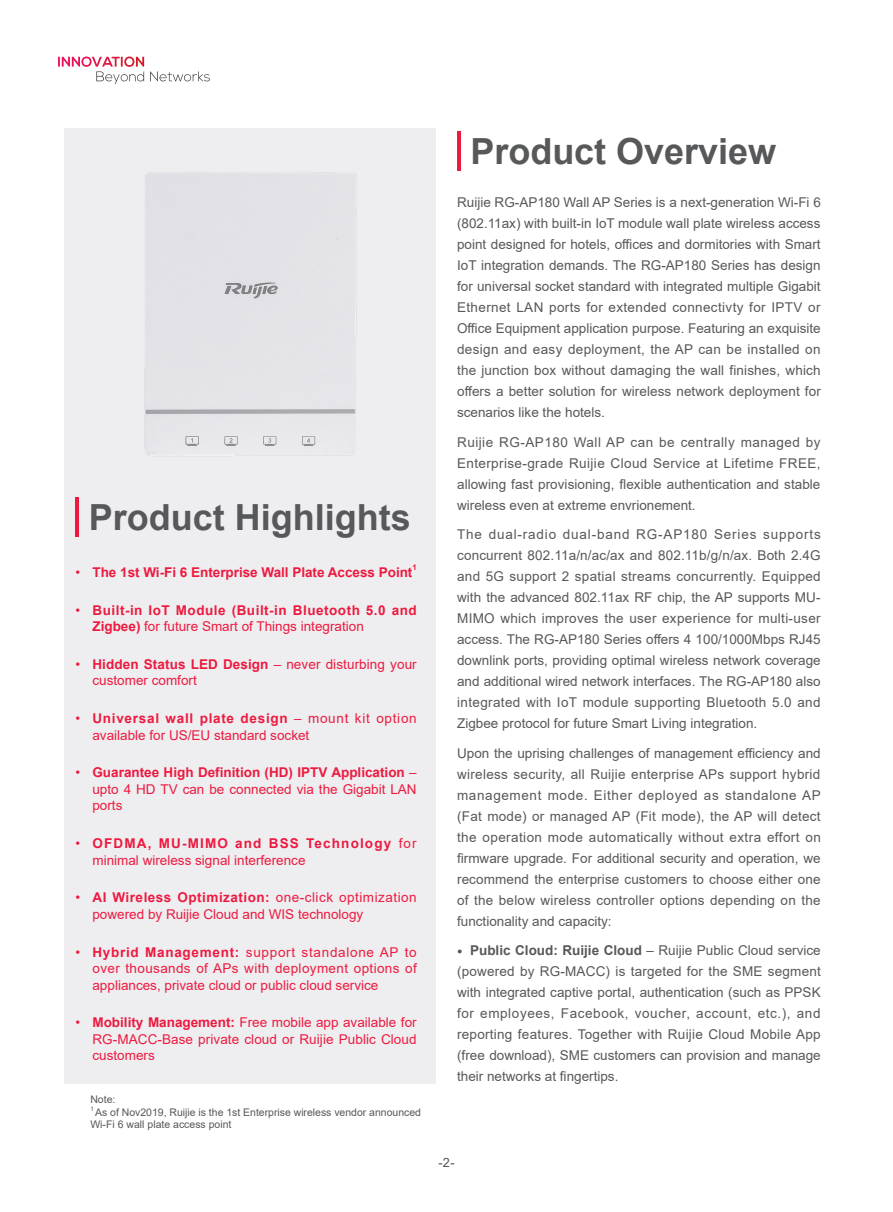
<style>
.page{position:relative;width:893px;height:1212px;background:#fff}
.page>*{position:absolute;margin:0;border:0;box-sizing:border-box;transform-origin:0 0}
.t1{font:700 36px "Arial";color:#57585a}
.t2{font:13.5px/21px "Arial";color:#57585a;text-align:justify}
.t3{font:13.5px/16.5px "Arial";color:#ed1a40}
.t4{font:700 13.5px/16.5px "Arial";letter-spacing:.04em;color:#ed1a40}
.t5{font:700 13.5px "Arial";color:#ed1a40}
.t6{font:12.75px "Arial";color:#57585a}
.t7{font:10.5px/12px "Arial";color:#57585a}
.t8{font:700 7.8px "Arial";color:#ed1a40}
.t9{font:6.15px "Arial";color:#57585a}
.s1{font-weight:400}
.s2{font-weight:700}
.s3{font-size:9px}
</style>
<div class="page">
<svg style="left:58px;top:57px;width:86px;height:27px"></svg>
<svg style="left:150px;top:71px;width:60px;height:10px"></svg>
<div style="left:65px;top:128px;width:371px;height:955px;background:#ececee"></div>
<hr style="left:75px;top:497px;width:4px;height:40px;background:#ed1a40">
<hr style="left:457px;top:132px;width:3px;height:39px;background:#ed1a40">
<div style="left:144px;top:172px;width:213px;height:284px;background:#e3e3e7"></div>
<p class="t1" style="left:89px;top:492px;width:324px">Product Highlights</p>
<p class="t5" style="left:75px;top:562px;width:338px"><span class="s1">•</span> The 1st Wi-Fi 6 Enterprise Wall Plate Access Point</p>
<p class="t8" style="left:412px;top:562px;width:6px">1</p>
<p class="t4" style="left:92px;top:602px;width:326px;text-indent:-17px"><span class="s1">•</span> Built-in IoT Module (Built-in Bluetooth 5.0 and<br>Zigbee) <span class="s1">for future Smart of Things integration</span></p>
<p class="t3" style="left:92px;top:656px;width:326px;text-indent:-17px">• <span class="s2">Hidden Status LED Design</span> – never disturbing your customer comfort</p>
<p class="t3" style="left:92px;top:710px;width:326px;text-indent:-17px">• <span class="s2">Universal wall plate design</span> – mount kit option available for US/EU standard socket</p>
<p class="t3" style="left:92px;top:764px;width:326px;text-align:justify;text-indent:-17px">• <span class="s2">Guarantee High Definition (HD) IPTV Application</span> – upto 4 HD TV can be connected via the Gigabit LAN ports</p>
<p class="t3" style="left:92px;top:835px;width:326px;text-indent:-17px">• <span class="s2">OFDMA, MU-MIMO and BSS Technology</span> for minimal wireless signal interference</p>
<p class="t3" style="left:92px;top:889px;width:326px;text-indent:-17px">• <span class="s2">AI Wireless Optimization:</span> one-click optimization powered by Ruijie Cloud and WIS technology</p>
<p class="t3" style="left:92px;top:943px;width:326px;text-align:justify;text-indent:-17px">• <span class="s2">Hybrid Management:</span> support standalone AP to over thousands of APs with deployment options of appliances, private cloud or public cloud service</p>
<p class="t3" style="left:92px;top:1014px;width:326px;text-align:justify;text-indent:-17px">• <span class="s2">Mobility Management:</span> Free mobile app available for RG-MACC-Base private cloud or Ruijie Public Cloud customers</p>
<p class="t7" style="left:90px;top:1093px;width:27px">Note:</p>
<p class="t9" style="left:90px;top:1104px;width:5px">1</p>
<p class="t7" style="left:90px;top:1106px;width:332px;text-indent:5px">As of Nov2019, Ruijie is the 1st Enterprise wireless vendor announced<br>Wi-Fi 6 wall plate access point</p>
<p class="t1" style="left:470px;top:126px;width:307px">Product Overview</p>
<p class="t2" style="left:457px;top:192px;width:365px">Ruijie RG-AP180 Wall AP Series is a next-generation Wi-Fi 6 (802.11ax) with built-in IoT module wall plate wireless access point designed for hotels, offices and dormitories with Smart IoT integration demands. The RG-AP180 Series has design for universal socket standard with integrated multiple Gigabit Ethernet LAN ports for extended connectivty for IPTV or Office Equipment application purpose. Featuring an exquisite design and easy deployment, the AP can be installed on the junction box without damaging the wall finishes, which offers a better solution for wireless network deployment for scenarios like the hotels.</p>
<p class="t2" style="left:457px;top:431px;width:365px">Ruijie RG-AP180 Wall AP can be centrally managed by Enterprise-grade Ruijie Cloud Service at Lifetime FREE, allowing fast provisioning, flexible authentication and stable wireless even at extreme envrionement.</p>
<p class="t2" style="left:457px;top:524px;width:365px">The dual-radio dual-band RG-AP180 Series supports concurrent 802.11a/n/ac/ax and 802.11b/g/n/ax. Both 2.4G and 5G support 2 spatial streams concurrently. Equipped with the advanced 802.11ax RF chip, the AP supports MU-MIMO which improves the user experience for multi-user access. The RG-AP180 Series offers 4 100/1000Mbps RJ45 downlink ports, providing optimal wireless network coverage and additional wired network interfaces. The RG-AP180 also integrated with IoT module supporting Bluetooth 5.0 and Zigbee protocol for future Smart Living integration.</p>
<p class="t2" style="left:457px;top:742px;width:365px">Upon the uprising challenges of management efficiency and wireless security, all Ruijie enterprise APs support hybrid management mode. Either deployed as standalone AP (Fat mode) or managed AP (Fit mode), the AP will detect the operation mode automatically without extra effort on firmware upgrade. For additional security and operation, we recommend the enterprise customers to choose either one of the below wireless controller options depending on the functionality and capacity:</p>
<p class="t2" style="left:457px;top:940px;width:365px"><span class="s3">●</span> <span class="s2">Public Cloud: Ruijie Cloud</span> – Ruijie Public Cloud service (powered by RG-MACC) is targeted for the SME segment with integrated captive portal, authentication (such as PPSK for employees, Facebook, voucher, account, etc.), and reporting features. Together with Ruijie Cloud Mobile App (free download), SME customers can provision and manage their networks at fingertips.</p>
<p class="t6" style="left:438px;top:1153px;width:18px">-2-</p>
</div>
